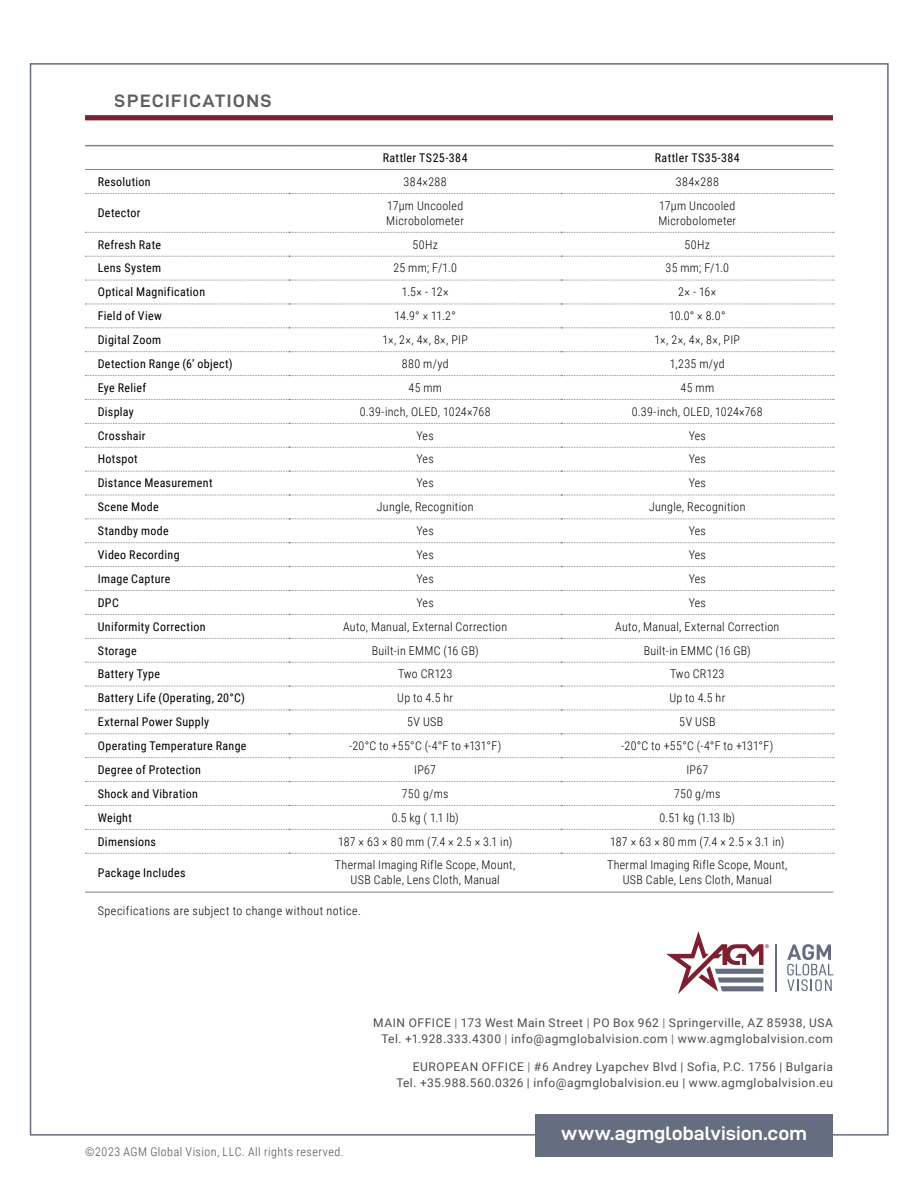
<style>
.page{position:relative;width:918px;height:1188px;background:#fff}
.page>*{position:absolute;margin:0;border:0;box-sizing:border-box;transform-origin:0 0}
.Finalized_Text{font:19.5px "D DIN Exp Bold";letter-spacing:.005em;color:#fff}
.t1{font:18px "D DIN Exp Bold";letter-spacing:.075em;color:#4d4d4f}
.tab_text_c{font:300 12px/15px "Roboto Condensed";letter-spacing:.025em;color:#000}
._1st{font:12px "Roboto Condensed";letter-spacing:.03em;color:#000}
.Address_and_phone{font:12px "Roboto";letter-spacing:.04em;color:#4d4d4f}
.chart_text{font:300 12px "Roboto Condensed";letter-spacing:.04em;color:#000}
.Finalized_Text-2{font:300 12px "Roboto Condensed";letter-spacing:.04em;color:#4d4d4f}
.Tab_title{font:12px "Roboto Condensed";letter-spacing:.03em;color:#000}
.s1{color:#717275}
</style>
<div class="page">
<div style="left:30px;top:63px;width:859px;height:1073px;background:#fff;border:2px solid #656d81"></div>
<div style="left:535px;top:1114px;width:298px;height:43px;background:#656d81"></div>
<div style="left:85px;top:115px;width:748px;height:5px;background:#7e2032"></div>
<svg style="left:85px;top:193px;width:749px;height:1px"></svg>
<svg style="left:85px;top:232px;width:749px;height:1px"></svg>
<svg style="left:85px;top:256px;width:749px;height:1px"></svg>
<svg style="left:85px;top:280px;width:749px;height:1px"></svg>
<svg style="left:85px;top:304px;width:749px;height:1px"></svg>
<svg style="left:85px;top:327px;width:749px;height:1px"></svg>
<svg style="left:85px;top:351px;width:749px;height:1px"></svg>
<svg style="left:85px;top:375px;width:749px;height:1px"></svg>
<svg style="left:85px;top:399px;width:749px;height:1px"></svg>
<svg style="left:85px;top:423px;width:749px;height:1px"></svg>
<svg style="left:85px;top:447px;width:749px;height:1px"></svg>
<svg style="left:85px;top:471px;width:749px;height:1px"></svg>
<svg style="left:85px;top:495px;width:749px;height:1px"></svg>
<svg style="left:85px;top:519px;width:749px;height:1px"></svg>
<svg style="left:85px;top:542px;width:749px;height:1px"></svg>
<svg style="left:85px;top:566px;width:749px;height:1px"></svg>
<svg style="left:85px;top:590px;width:749px;height:1px"></svg>
<svg style="left:85px;top:614px;width:749px;height:1px"></svg>
<svg style="left:85px;top:638px;width:749px;height:1px"></svg>
<svg style="left:85px;top:662px;width:749px;height:1px"></svg>
<svg style="left:85px;top:781px;width:749px;height:1px"></svg>
<svg style="left:85px;top:805px;width:749px;height:1px"></svg>
<svg style="left:85px;top:829px;width:749px;height:1px"></svg>
<svg style="left:85px;top:853px;width:749px;height:1px"></svg>
<svg style="left:85px;top:686px;width:749px;height:1px"></svg>
<svg style="left:85px;top:710px;width:749px;height:1px"></svg>
<svg style="left:85px;top:733px;width:749px;height:1px"></svg>
<svg style="left:85px;top:757px;width:749px;height:1px"></svg>
<hr style="left:85px;top:892px;width:204px;height:1px;background:#808285">
<hr style="left:289px;top:892px;width:272px;height:1px;background:#808285">
<hr style="left:561px;top:892px;width:272px;height:1px;background:#808285">
<hr style="left:85px;top:145px;width:204px;height:1px;background:#808285">
<hr style="left:289px;top:145px;width:272px;height:1px;background:#808285">
<hr style="left:561px;top:145px;width:272px;height:1px;background:#808285">
<hr style="left:85px;top:169px;width:204px;height:1px;background:#808285">
<hr style="left:289px;top:169px;width:272px;height:1px;background:#808285">
<hr style="left:561px;top:169px;width:272px;height:1px;background:#808285">
<svg style="left:787px;top:944px;width:46px;height:47px"></svg>
<svg style="left:666px;top:931px;width:103px;height:63px"></svg>
<hr style="left:775px;top:944px;width:1px;height:47px;background:#656d81">
<h2 class="t1" style="left:115px;top:91px;width:158px">SPECIFICATIONS</h2>
<p class="Tab_title" style="left:383px;top:149px;width:86px">Rattler TS25-384</p>
<p class="Tab_title" style="left:655px;top:149px;width:86px">Rattler TS35-384</p>
<p class="_1st" style="left:98px;top:173px;width:54px">Resolution</p>
<p class="tab_text_c" style="left:404px;top:174px;width:45px">384×288</p>
<p class="tab_text_c" style="left:676px;top:174px;width:45px">384×288</p>
<p class="_1st" style="left:98px;top:204px;width:44px">Detector</p>
<p class="tab_text_c" style="left:386px;top:197px;width:79px">17μm Uncooled<br>Microbolometer</p>
<p class="tab_text_c" style="left:658px;top:197px;width:79px">17μm Uncooled<br>Microbolometer</p>
<p class="_1st" style="left:98px;top:236px;width:65px">Refresh Rate</p>
<p class="tab_text_c" style="left:413px;top:236px;width:27px">50Hz</p>
<p class="tab_text_c" style="left:685px;top:236px;width:27px">50Hz</p>
<p class="_1st" style="left:98px;top:260px;width:65px">Lens System</p>
<p class="tab_text_c" style="left:393px;top:260px;width:65px">25 mm; F/1.0</p>
<p class="tab_text_c" style="left:666px;top:260px;width:65px">35 mm; F/1.0</p>
<p class="_1st" style="left:98px;top:284px;width:109px">Optical Magnification</p>
<p class="tab_text_c" style="left:402px;top:284px;width:48px">1.5× - 12×</p>
<p class="tab_text_c" style="left:678px;top:284px;width:40px">2× - 16×</p>
<p class="_1st" style="left:98px;top:308px;width:66px">Field of View</p>
<p class="tab_text_c" style="left:395px;top:308px;width:63px">14.9° × 11.2°</p>
<p class="tab_text_c" style="left:669px;top:308px;width:58px">10.0° × 8.0°</p>
<p class="_1st" style="left:98px;top:331px;width:65px">Digital Zoom</p>
<p class="tab_text_c" style="left:383px;top:332px;width:87px">1×, 2×, 4×, 8×, PIP</p>
<p class="tab_text_c" style="left:655px;top:332px;width:87px">1×, 2×, 4×, 8×, PIP</p>
<p class="_1st" style="left:98px;top:355px;width:136px">Detection Range (6’ object)</p>
<p class="tab_text_c" style="left:402px;top:356px;width:48px">880 m/yd</p>
<p class="tab_text_c" style="left:670px;top:356px;width:56px">1,235 m/yd</p>
<p class="_1st" style="left:98px;top:379px;width:50px">Eye Relief</p>
<p class="tab_text_c" style="left:408px;top:380px;width:35px">45 mm</p>
<p class="tab_text_c" style="left:680px;top:380px;width:35px">45 mm</p>
<p class="_1st" style="left:98px;top:403px;width:38px">Display</p>
<p class="tab_text_c" style="left:360px;top:403px;width:132px">0.39-inch, OLED, 1024×768</p>
<p class="tab_text_c" style="left:632px;top:403px;width:132px">0.39-inch, OLED, 1024×768</p>
<p class="_1st" style="left:98px;top:427px;width:49px">Crosshair</p>
<p class="tab_text_c" style="left:417px;top:427px;width:19px">Yes</p>
<p class="tab_text_c" style="left:689px;top:427px;width:19px">Yes</p>
<p class="_1st" style="left:98px;top:451px;width:41px">Hotspot</p>
<p class="tab_text_c" style="left:417px;top:451px;width:19px">Yes</p>
<p class="tab_text_c" style="left:689px;top:451px;width:19px">Yes</p>
<p class="_1st" style="left:98px;top:475px;width:116px">Distance Measurement</p>
<p class="tab_text_c" style="left:417px;top:475px;width:19px">Yes</p>
<p class="tab_text_c" style="left:689px;top:475px;width:19px">Yes</p>
<p class="_1st" style="left:98px;top:499px;width:63px">Scene Mode</p>
<p class="tab_text_c" style="left:377px;top:499px;width:98px">Jungle, Recognition</p>
<p class="tab_text_c" style="left:649px;top:499px;width:98px">Jungle, Recognition</p>
<p class="_1st" style="left:98px;top:522px;width:72px">Standby mode</p>
<p class="tab_text_c" style="left:417px;top:523px;width:19px">Yes</p>
<p class="tab_text_c" style="left:689px;top:523px;width:19px">Yes</p>
<p class="_1st" style="left:98px;top:546px;width:83px">Video Recording</p>
<p class="tab_text_c" style="left:417px;top:547px;width:19px">Yes</p>
<p class="tab_text_c" style="left:689px;top:547px;width:19px">Yes</p>
<p class="_1st" style="left:98px;top:570px;width:74px">Image Capture</p>
<p class="tab_text_c" style="left:417px;top:571px;width:19px">Yes</p>
<p class="tab_text_c" style="left:689px;top:571px;width:19px">Yes</p>
<p class="_1st" style="left:98px;top:594px;width:23px">DPC</p>
<p class="tab_text_c" style="left:417px;top:595px;width:19px">Yes</p>
<p class="tab_text_c" style="left:689px;top:595px;width:19px">Yes</p>
<p class="_1st" style="left:98px;top:618px;width:109px">Uniformity Correction</p>
<p class="tab_text_c" style="left:343px;top:618px;width:166px">Auto, Manual, External Correction</p>
<p class="tab_text_c" style="left:615px;top:618px;width:166px">Auto, Manual, External Correction</p>
<p class="_1st" style="left:98px;top:642px;width:40px">Storage</p>
<p class="tab_text_c" style="left:372px;top:642px;width:109px">Built-in EMMC (16 GB)</p>
<p class="tab_text_c" style="left:644px;top:642px;width:109px">Built-in EMMC (16 GB)</p>
<p class="_1st" style="left:98px;top:666px;width:64px">Battery Type</p>
<p class="tab_text_c" style="left:398px;top:666px;width:56px">Two CR123</p>
<p class="tab_text_c" style="left:670px;top:666px;width:56px">Two CR123</p>
<p class="_1st" style="left:98px;top:690px;width:149px">Battery Life (Operating, 20°C)</p>
<p class="tab_text_c" style="left:397px;top:690px;width:57px">Up to 4.5 hr</p>
<p class="tab_text_c" style="left:669px;top:690px;width:57px">Up to 4.5 hr</p>
<p class="_1st" style="left:98px;top:713px;width:113px">External Power Supply</p>
<p class="tab_text_c" style="left:407px;top:714px;width:38px">5V USB</p>
<p class="tab_text_c" style="left:679px;top:714px;width:38px">5V USB</p>
<p class="_1st" style="left:98px;top:737px;width:150px">Operating Temperature Range</p>
<p class="tab_text_c" style="left:349px;top:738px;width:154px">-20°C to +55°C (-4°F to +131°F)</p>
<p class="tab_text_c" style="left:621px;top:738px;width:154px">-20°C to +55°C (-4°F to +131°F)</p>
<p class="_1st" style="left:98px;top:761px;width:105px">Degree of Protection</p>
<p class="tab_text_c" style="left:414px;top:762px;width:23px">IP67</p>
<p class="tab_text_c" style="left:686px;top:762px;width:23px">IP67</p>
<p class="_1st" style="left:98px;top:785px;width:102px">Shock and Vibration</p>
<p class="tab_text_c" style="left:402px;top:786px;width:48px">750 g/ms</p>
<p class="tab_text_c" style="left:674px;top:786px;width:48px">750 g/ms</p>
<p class="_1st" style="left:98px;top:809px;width:36px">Weight</p>
<p class="tab_text_c" style="left:392px;top:809px;width:68px">0.5 kg ( 1.1 lb)</p>
<p class="tab_text_c" style="left:660px;top:809px;width:77px">0.51 kg (1.13 lb)</p>
<p class="_1st" style="left:98px;top:833px;width:60px">Dimensions</p>
<p class="tab_text_c" style="left:338px;top:833px;width:176px">187 × 63 × 80 mm (7.4 × 2.5 × 3.1 in)</p>
<p class="tab_text_c" style="left:610px;top:833px;width:176px">187 × 63 × 80 mm (7.4 × 2.5 × 3.1 in)</p>
<p class="_1st" style="left:98px;top:864px;width:89px">Package Includes</p>
<p class="tab_text_c" style="left:335px;top:857px;width:182px;text-align:center">Thermal Imaging Rifle Scope, Mount,<br>USB Cable, Lens Cloth, Manual</p>
<p class="tab_text_c" style="left:607px;top:857px;width:182px;text-align:center">Thermal Imaging Rifle Scope, Mount,<br>USB Cable, Lens Cloth, Manual</p>
<p class="chart_text" style="left:98px;top:902px;width:265px">Specifications are subject to change without notice.</p>
<p class="Finalized_Text-2" style="left:85px;top:1143px;width:260px">©2023 AGM Global Vision, LLC. All rights reserved.</p>
<p class="Address_and_phone" style="left:373px;top:1014px;width:461px">MAIN OFFICE <span class="s1">|</span> 173 West Main Street <span class="s1">|</span> PO Box 962 <span class="s1">|</span> Springerville, AZ 85938, USA</p>
<p class="Address_and_phone" style="left:381px;top:1031px;width:453px">Tel. +1.928.333.4300 <span class="s1">|</span> info@agmglobalvision.com <span class="s1">|</span> www.agmglobalvision.com</p>
<p class="Address_and_phone" style="left:413px;top:1058px;width:422px">EUROPEAN OFFICE <span class="s1">|</span> #6 Andrey Lyapchev Blvd | Sofia, P.C. 1756 | Bulgaria</p>
<p class="Address_and_phone" style="left:396px;top:1074px;width:438px">Tel. +35.988.560.0326 | info@agmglobalvision.eu | www.agmglobalvision.eu</p>
<p class="Finalized_Text" style="left:561px;top:1123px;width:247px">www.agmglobalvision.com</p>
</div>
